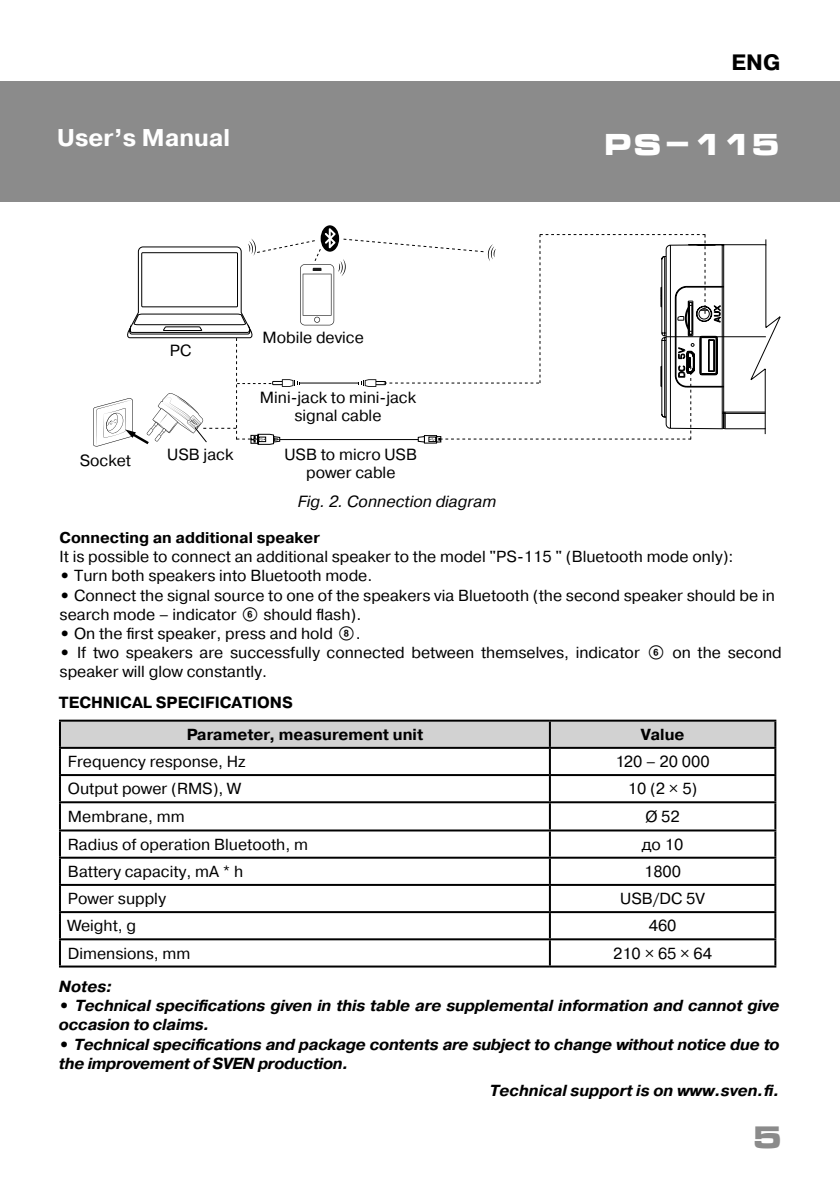
<style>
.page{position:relative;width:840px;height:1191px;background:#fff}
.page>*{position:absolute;margin:0;border:0;box-sizing:border-box;transform-origin:0 0}
.t1{font:700 30px "Micra";color:#8b8b8b}
.t2{font:700 29.2px "Micra";color:#fff}
.t3{font:700 24.2px "Pragmatica";color:#fff}
.t4{font:700 22.2px "Pragmatica";color:#000}
.t5{font:16.2px/18px "Pragmatica";color:#000;text-align:center}
.t6{font:700 16.2px "Pragmatica";color:#000}
.t7{font:italic 16.2px "Pragmatica";color:#000}
.t8{font:italic 700 16.2px "Pragmatica";color:#000}
.t9{font:16px/19.2px "Pragmatica";color:#000}
.t10{font:italic 700 16px/19px "Pragmatica";letter-spacing:-.01em;color:#000}
.t11{font:700 16px "Pragmatica";color:#000}
.t12{font:700 15.6px "Pragmatica";color:#000}
.s1{font-weight:700}
.s2{font-family:"SVEN"}
.s3{font-style:normal}
</style>
<div class="page">
<div style="left:0;top:81px;width:839px;height:121px;background:#8b8b8b"></div>
<svg style="left:61px;top:721px;width:713px;height:26px;background:#cbcbcb"></svg>
<hr style="left:59px;top:719px;width:490px;height:2px;background:#000">
<hr style="left:59px;top:721px;width:2px;height:26px;background:#000">
<hr style="left:549px;top:719px;width:227px;height:2px;background:#000">
<hr style="left:548px;top:721px;width:2px;height:26px;background:#000">
<hr style="left:774px;top:721px;width:2px;height:26px;background:#000">
<hr style="left:59px;top:747px;width:490px;height:2px;background:#000">
<hr style="left:59px;top:749px;width:2px;height:25px;background:#000">
<hr style="left:549px;top:747px;width:227px;height:2px;background:#000">
<hr style="left:548px;top:749px;width:2px;height:25px;background:#000">
<hr style="left:774px;top:749px;width:2px;height:25px;background:#000">
<hr style="left:59px;top:774px;width:490px;height:2px;background:#000">
<hr style="left:59px;top:776px;width:2px;height:25px;background:#000">
<hr style="left:549px;top:774px;width:227px;height:2px;background:#000">
<hr style="left:548px;top:776px;width:2px;height:25px;background:#000">
<hr style="left:774px;top:776px;width:2px;height:25px;background:#000">
<hr style="left:59px;top:801px;width:490px;height:2px;background:#000">
<hr style="left:59px;top:803px;width:2px;height:26px;background:#000">
<hr style="left:549px;top:801px;width:227px;height:2px;background:#000">
<hr style="left:548px;top:803px;width:2px;height:26px;background:#000">
<hr style="left:774px;top:803px;width:2px;height:26px;background:#000">
<hr style="left:59px;top:829px;width:490px;height:2px;background:#000">
<hr style="left:59px;top:831px;width:2px;height:25px;background:#000">
<hr style="left:549px;top:829px;width:227px;height:2px;background:#000">
<hr style="left:548px;top:831px;width:2px;height:25px;background:#000">
<hr style="left:774px;top:831px;width:2px;height:25px;background:#000">
<hr style="left:59px;top:856px;width:490px;height:2px;background:#000">
<hr style="left:59px;top:858px;width:2px;height:26px;background:#000">
<hr style="left:549px;top:856px;width:227px;height:2px;background:#000">
<hr style="left:548px;top:858px;width:2px;height:26px;background:#000">
<hr style="left:774px;top:858px;width:2px;height:26px;background:#000">
<hr style="left:59px;top:884px;width:490px;height:2px;background:#000">
<hr style="left:59px;top:886px;width:2px;height:25px;background:#000">
<hr style="left:549px;top:884px;width:227px;height:2px;background:#000">
<hr style="left:548px;top:886px;width:2px;height:25px;background:#000">
<hr style="left:774px;top:886px;width:2px;height:25px;background:#000">
<hr style="left:59px;top:911px;width:490px;height:2px;background:#000">
<hr style="left:59px;top:913px;width:2px;height:25px;background:#000">
<hr style="left:549px;top:911px;width:227px;height:2px;background:#000">
<hr style="left:548px;top:913px;width:2px;height:25px;background:#000">
<hr style="left:774px;top:913px;width:2px;height:25px;background:#000">
<hr style="left:59px;top:938px;width:490px;height:2px;background:#000">
<hr style="left:59px;top:940px;width:2px;height:25px;background:#000">
<hr style="left:549px;top:938px;width:227px;height:2px;background:#000">
<hr style="left:548px;top:940px;width:2px;height:25px;background:#000">
<hr style="left:774px;top:940px;width:2px;height:25px;background:#000">
<hr style="left:59px;top:965px;width:490px;height:2px;background:#000">
<hr style="left:549px;top:965px;width:227px;height:2px;background:#000">
<svg style="left:320px;top:225px;width:19px;height:27px"></svg>
<svg style="left:93px;top:228px;width:687px;height:218px"></svg>
<h3 class="t4" style="left:731px;top:47px;width:50px">ENG</h3>
<h3 class="t3" style="left:57px;top:122px;width:174px">User’s Manual</h3>
<h2 class="t2" style="left:603px;top:129px;width:178px">PS-115</h2>
<p class="t5" style="left:80px;top:452px;width:53px">Socket</p>
<p class="t5" style="left:170px;top:342px;width:23px">PC</p>
<p class="t5" style="left:167px;top:445px;width:68px">USB jack</p>
<p class="t5" style="left:262px;top:329px;width:103px">Mobile device</p>
<p class="t5" style="left:260px;top:389px;width:157px">Mini-jack to mini-jack signal cable</p>
<p class="t5" style="left:284px;top:446px;width:134px">USB to micro USB power cable</p>
<p class="t7" style="left:298px;top:491px;width:200px">Fig. 2. Connection diagram</p>
<p class="t12" style="left:60px;top:527px;width:262px">Connecting an additional speaker</p>
<p class="t9" style="left:60px;top:547px;width:675px">It is possible to connect an additional speaker to the model "PS-115 " (Bluetooth mode only):</p>
<p class="t9" style="left:60px;top:566px;width:314px"><span class="s1">•</span> Turn both speakers into Bluetooth mode.</p>
<p class="t9" style="left:60px;top:586px;width:716px"><span class="s1">•</span> Connect the signal source to one of the speakers via Bluetooth (the second speaker should be in search mode – indicator <span class="s2">f</span> should flash).</p>
<p class="t9" style="left:60px;top:624px;width:302px"><span class="s1">•</span> On the first speaker, press and hold <span class="s2">h</span>.</p>
<p class="t9" style="left:60px;top:643px;width:723px"><span class="s1">•</span> If two speakers are successfully connected between themselves, indicator <span class="s2">f</span> on the second speaker will glow constantly.</p>
<p class="t6" style="left:59px;top:692px;width:235px">TECHNICAL SPECIFICATIONS</p>
<p class="t11" style="left:186px;top:724px;width:238px">Parameter, measurement unit</p>
<p class="t11" style="left:640px;top:724px;width:45px">Value</p>
<p class="t9" style="left:68px;top:752px;width:179px">Frequency response, Hz</p>
<p class="t9" style="left:615px;top:752px;width:95px">120 – 20 000</p>
<p class="t9" style="left:68px;top:779px;width:174px">Output power (RMS), W</p>
<p class="t9" style="left:627px;top:779px;width:71px">10 (2 × 5)</p>
<p class="t9" style="left:68px;top:807px;width:118px">Membrane, mm</p>
<p class="t9" style="left:645px;top:807px;width:36px">Ø 52</p>
<p class="t9" style="left:68px;top:835px;width:241px">Radius of operation Bluetooth, m</p>
<p class="t9" style="left:641px;top:835px;width:43px">до 10</p>
<p class="t9" style="left:68px;top:862px;width:177px">Battery capacity, mA * h</p>
<p class="t9" style="left:643px;top:862px;width:39px">1800</p>
<p class="t9" style="left:68px;top:889px;width:99px">Power supply</p>
<p class="t9" style="left:620px;top:889px;width:86px">USB/DC 5V</p>
<p class="t9" style="left:68px;top:916px;width:70px">Weight, g</p>
<p class="t9" style="left:648px;top:916px;width:29px">460</p>
<p class="t9" style="left:68px;top:943px;width:124px">Dimensions, mm</p>
<p class="t9" style="left:612px;top:943px;width:101px">210 × 65 × 64</p>
<p class="t8" style="left:59px;top:976px;width:55px">Notes:</p>
<p class="t10" style="left:59px;top:996px;width:721px"><span class="s3">•</span> Technical specifications given in this table are supplemental information and cannot give occasion to claims.</p>
<p class="t10" style="left:59px;top:1035px;width:721px"><span class="s3">•</span> Technical specifications and package contents are subject to change without notice due to the improvement of SVEN production.</p>
<p class="t10" style="left:489px;top:1081px;width:291px">Technical support is on www.sven.fi.</p>
<h1 class="t1" style="left:752px;top:1122px;width:32px">5</h1>
</div>
